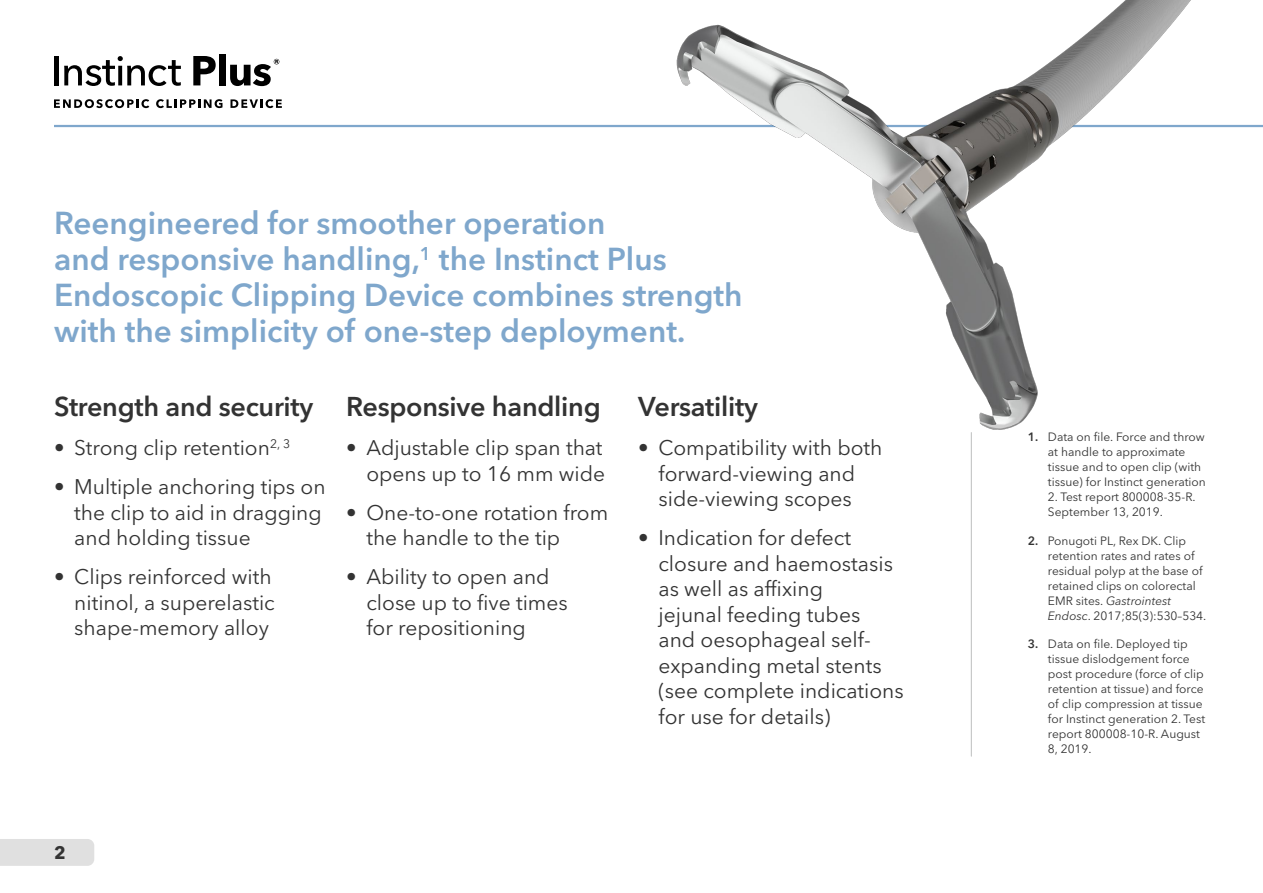
<style>
.page{position:relative;width:1263px;height:893px;background:#fff}
.page>*{position:absolute;margin:0;border:0;box-sizing:border-box;transform-origin:0 0}
.t1{font:600 31.5px/36px "Avenir Next LT Pro";color:#7fa7cc}
.t2{font:600 27px "Avenir Next LT Pro";letter-spacing:-.01em;color:#333}
.t3{font:21px/25.5px "Avenir Next LT Pro";color:#333}
.t4{font:700 18px "Avenir Next LT Pro";color:#333}
.t5{font:12px/15px "Avenir Next LT Pro";color:#333}
.s1{font-weight:600}
.s2{font-style:italic}
</style>
<div class="page">
<div style="left:0;top:839px;width:94px;height:27px;background:#e0e0e0"></div>
<hr style="left:54px;top:125px;width:1209px;height:2px;background:#7fa7cc">
<hr style="left:54px;top:56px;width:4px;height:29px;background:#000">
<svg style="left:64px;top:56px;width:117px;height:30px"></svg>
<svg style="left:193px;top:56px;width:23px;height:29px"></svg>
<div style="left:219px;top:54px;width:7px;height:31px;background:#000"></div>
<svg style="left:230px;top:59px;width:49px;height:27px"></svg>
<svg style="left:54px;top:99px;width:95px;height:9px"></svg>
<svg style="left:156px;top:99px;width:66px;height:9px"></svg>
<svg style="left:230px;top:99px;width:52px;height:9px"></svg>
<hr style="left:971px;top:433px;width:1px;height:323px;background:#c4c5c5">
<img style="left:653px;top:0;width:610px;height:430px">
<h1 class="t1" style="left:54px;top:205px;width:690px">Reengineered for smoother operation<br>and responsive handling,<sup>1</sup> the Instinct Plus Endoscopic Clipping Device combines strength with the simplicity of one-step deployment.</h1>
<p class="t2" style="left:54px;top:391px;width:261px">Strength and security</p>
<p class="t3" style="left:54px;top:435px;width:238px">• Strong clip retention<sup>2,</sup> <sup>3</sup></p>
<p class="t3" style="left:74px;top:474px;width:253px;text-indent:-20px">• Multiple anchoring tips on the clip to aid in dragging and holding tissue</p>
<p class="t3" style="left:74px;top:564px;width:202px;text-indent:-20px">• Clips reinforced with nitinol, a superelastic shape-memory alloy</p>
<p class="t2" style="left:346px;top:391px;width:256px">Responsive handling</p>
<p class="t3" style="left:346px;top:435px;width:260px;text-align:right">• Adjustable clip span that opens up to 16 mm wide</p>
<p class="t3" style="left:366px;top:500px;width:243px;text-indent:-20px">• One-to-one rotation from the handle to the tip</p>
<p class="t3" style="left:366px;top:564px;width:203px;text-indent:-20px">• Ability to open and close up to five times for repositioning</p>
<p class="t2" style="left:638px;top:391px;width:121px">Versatility</p>
<p class="t3" style="left:638px;top:435px;width:246px;text-align:center">• Compatibility with both forward-viewing and side-viewing scopes</p>
<p class="t3" style="left:658px;top:525px;width:247px;text-indent:-20px">• Indication for defect closure and haemostasis as well as affixing<br>jejunal feeding tubes<br>and oesophageal self&shy;expanding metal stents (see complete indications for use for details)</p>
<p class="t4" style="left:54px;top:842px;width:13px">2</p>
<p class="t5" style="left:1048px;top:429px;width:159px;text-indent:-20px"><span class="s1">1.</span> Data on file. Force and throw at handle to approximate tissue and to open clip (with tissue) for Instinct generation</p>
<p class="t5" style="left:1048px;top:489px;width:149px">2. Test report 800008-35-R.<br>September 13, 2019.</p>
<p class="t5" style="left:1048px;top:533px;width:160px;text-indent:-20px"><span class="s1">2.</span> Ponugoti PL, Rex DK. Clip retention rates and rates of residual polyp at the base of retained clips on colorectal<br>EMR sites. <span class="s2">Gastrointest<br>Endosc</span>. 2017;85(3):530–534.</p>
<p class="t5" style="left:1048px;top:636px;width:159px;text-indent:-20px"><span class="s1">3.</span> Data on file. Deployed tip tissue dislodgement force post procedure (force of clip retention at tissue) and force of clip compression at tissue for Instinct generation 2. Test report 800008-10-R. August<br>8, 2019.</p>
</div>
